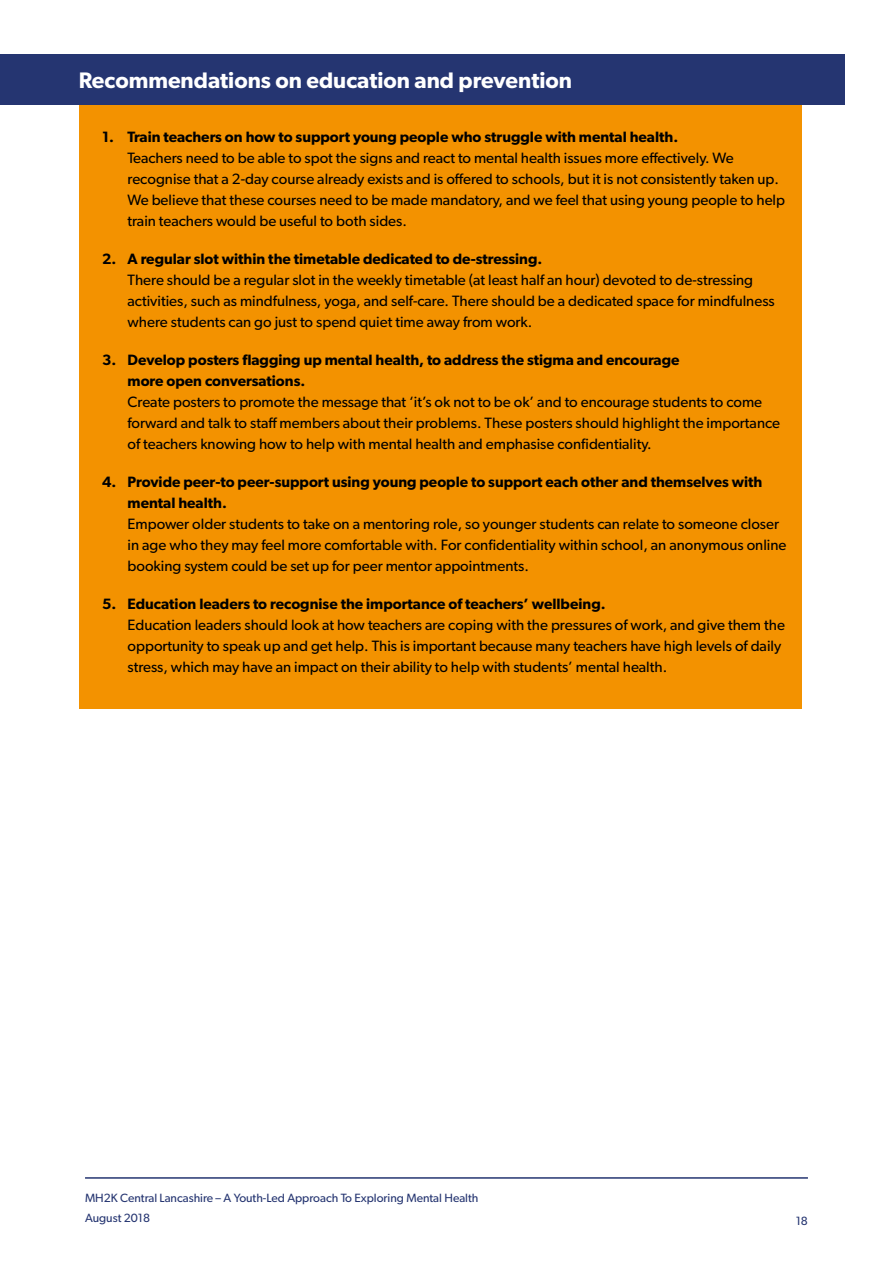
<style>
.page{position:relative;width:893px;height:1263px;background:#fff}
.page>*{position:absolute;margin:0;border:0;box-sizing:border-box;transform-origin:0 0}
.t1{font:600 22.5px "Gibson";color:#fff}
.t2{font:15px/21px "Gibson";color:#000}
.t3{font:600 15px/21px "Gibson";color:#000}
.t4{font:12px/19.5px "Gibson";color:#253571}
</style>
<div class="page">
<hr style="left:85px;top:1177px;width:723px;height:2px;background:#253571">
<div style="left:79px;top:58px;width:722px;height:183px;background:#f39200"></div>
<div style="left:79px;top:180px;width:722px;height:162px;background:#f39200"></div>
<div style="left:79px;top:281px;width:722px;height:183px;background:#f39200"></div>
<div style="left:79px;top:403px;width:722px;height:183px;background:#f39200"></div>
<div style="left:79px;top:525px;width:722px;height:183px;background:#f39200"></div>
<div style="left:0;top:54px;width:844px;height:51px;background:#253571"></div>
<h1 class="t1" style="left:79px;top:66px;width:495px">Recommendations on education and prevention</h1>
<p class="t3" style="left:102px;top:126px;width:578px">1. Train teachers on how to support young people who struggle with mental health.</p>
<p class="t2" style="left:128px;top:147px;width:659px">Teachers need to be able to spot the signs and react to mental health issues more effectively. We recognise that a 2-day course already exists and is offered to schools, but it is not consistently taken up.<br>We believe that these courses need to be made mandatory, and we feel that using young people to help train teachers would be useful to both sides.</p>
<p class="t3" style="left:102px;top:248px;width:442px">2. A regular slot within the timetable dedicated to de-stressing.</p>
<p class="t2" style="left:128px;top:269px;width:648px">There should be a regular slot in the weekly timetable (at least half an hour) devoted to de-stressing activities, such as mindfulness, yoga, and self-care. There should be a dedicated space for mindfulness where students can go just to spend quiet time away from work.</p>
<p class="t3" style="left:128px;top:349px;width:553px;text-indent:-26px">3. Develop posters flagging up mental health, to address the stigma and encourage more open conversations.</p>
<p class="t2" style="left:128px;top:391px;width:654px">Create posters to promote the message that ‘it’s ok not to be ok’ and to encourage students to come forward and talk to staff members about their problems. These posters should highlight the importance of teachers knowing how to help with mental health and emphasise confidentiality.</p>
<p class="t3" style="left:128px;top:471px;width:636px;text-indent:-26px">4. Provide peer-to peer-support using young people to support each other and themselves with mental health.</p>
<p class="t2" style="left:128px;top:513px;width:660px">Empower older students to take on a mentoring role, so younger students can relate to someone closer in age who they may feel more comfortable with. For confidentiality within school, an anonymous online booking system could be set up for peer mentor appointments.</p>
<p class="t3" style="left:102px;top:593px;width:505px">5. Education leaders to recognise the importance of teachers’ wellbeing.</p>
<p class="t2" style="left:128px;top:614px;width:659px">Education leaders should look at how teachers are coping with the pressures of work, and give them the opportunity to speak up and get help. This is important because many teachers have high levels of daily stress, which may have an impact on their ability to help with students’ mental health.</p>
<p class="t4" style="left:85px;top:1188px;width:395px">MH2K Central Lancashire – A Youth-Led Approach To Exploring Mental Health<br>August 2018</p>
<p class="t4" style="left:796px;top:1211px;width:14px">18</p>
</div>
